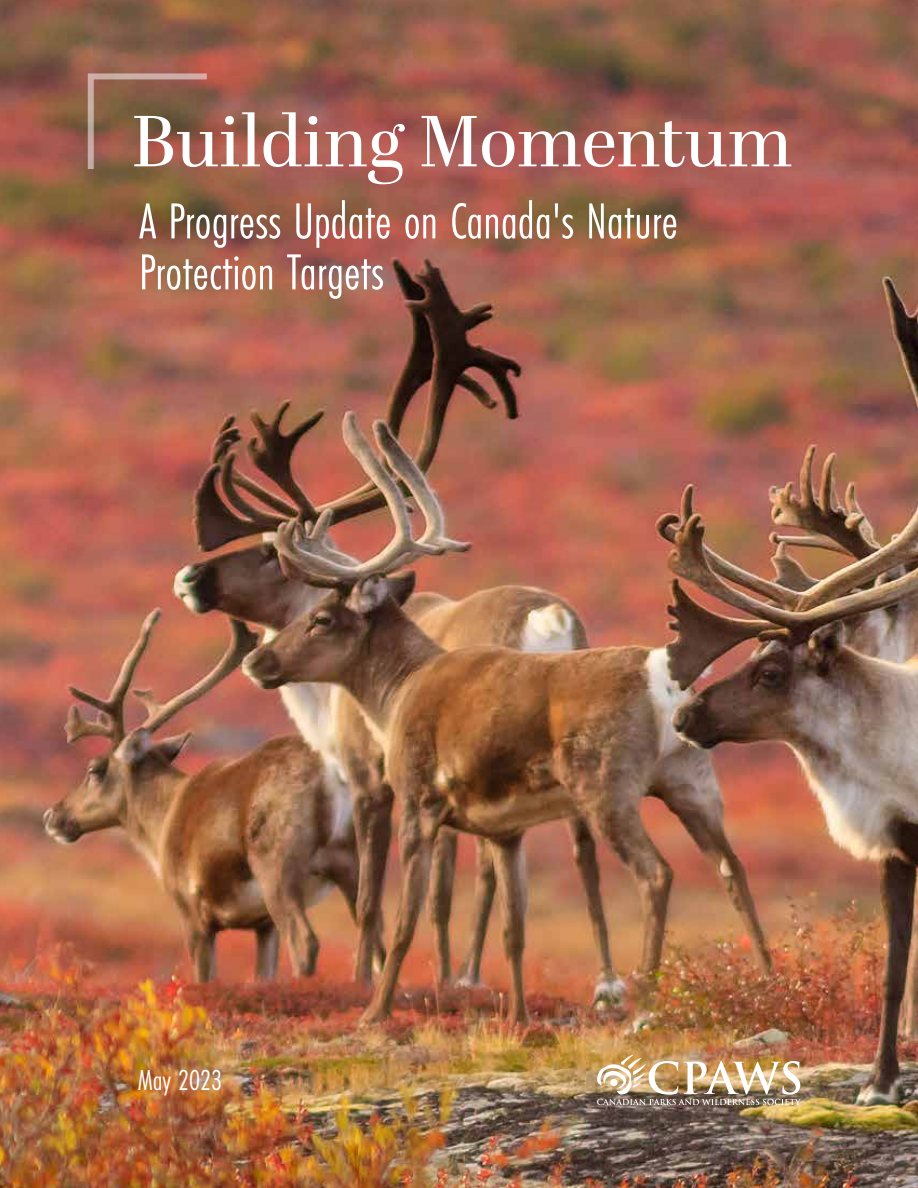
<style>
.page{position:relative;width:918px;height:1188px;background:#fff}
.page>*{position:absolute;margin:0;border:0;box-sizing:border-box;transform-origin:0 0}
.t1{font:72px "Abril Display";color:#fff}
.t2{font:52.5px/51px "Futura PT Cond";color:#fff}
.t3{font:30px "Futura PT Cond";color:#fff}
</style>
<div class="page">
<img style="left:0;top:0;width:918px;height:1188px">
<img style="left:596px;top:1054px;width:205px;height:51px">
<svg style="left:86px;top:72px;width:122px;height:99px;background:#8f624e"></svg>
<h1 class="t1" style="left:132px;top:92px;width:662px">Building Momentum</h1>
<p class="t2" style="left:139px;top:196px;width:540px">A Progress Update on Canada's Nature<br>Protection Targets</p>
<p class="t3" style="left:138px;top:1062px;width:86px">May 2023</p>
</div>
